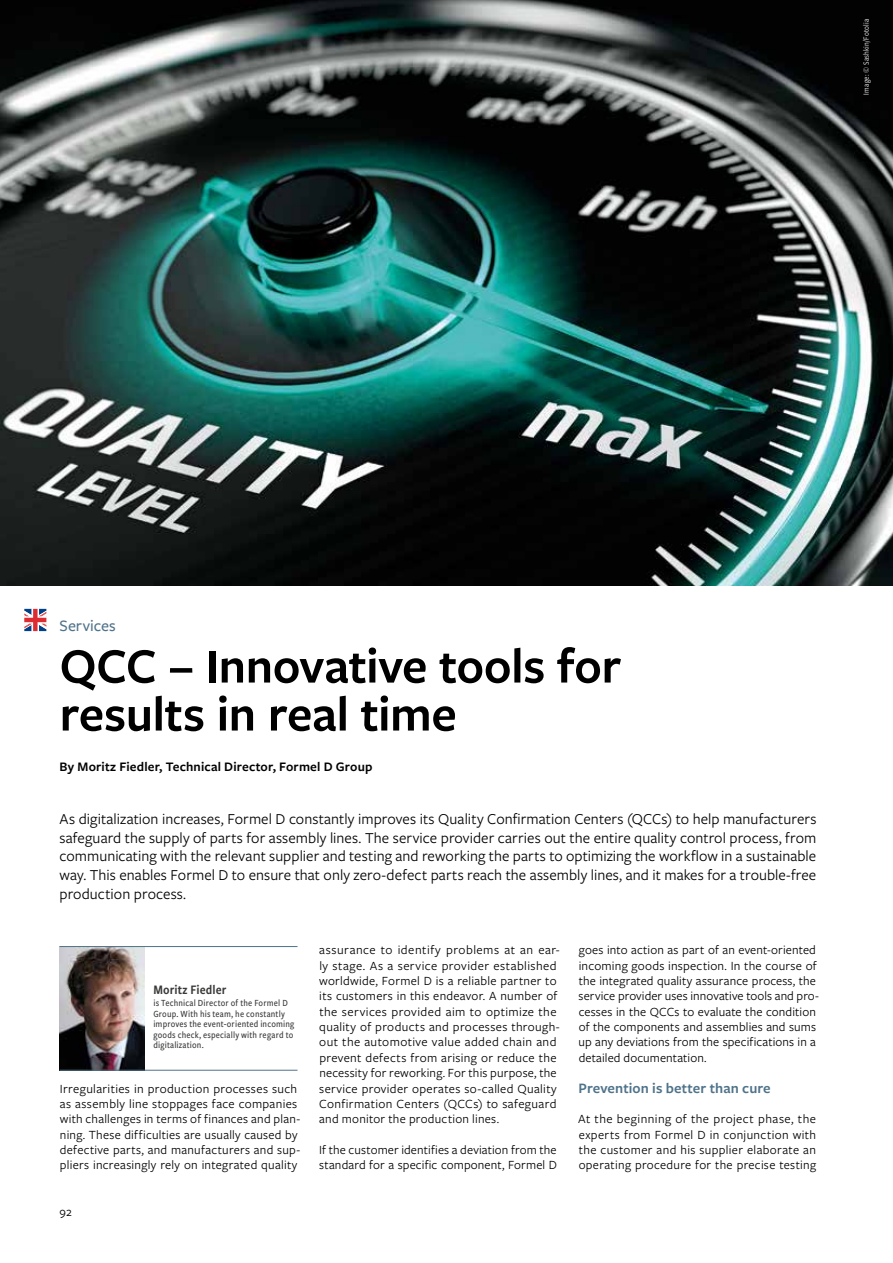
<style>
.page{position:relative;width:893px;height:1263px;background:#fff}
.page>*{position:absolute;margin:0;border:0;box-sizing:border-box;transform-origin:0 0}
.t1{font:600 51px/48px "Freight Sans Pro";letter-spacing:-.01em;color:#000}
.t2{font:500 16.5px "Freight Sans Pro";letter-spacing:.005em;color:#4f738a}
.t3{font:15.75px/18.8px "Freight Sans Pro";letter-spacing:.005em;color:#000;text-align:justify}
.t4{font:600 15px "Freight Sans Pro";letter-spacing:.005em;color:#4f738a}
.t5{font:600 13.5px "Freight Sans Pro";letter-spacing:.01em;color:#000}
.t6{font:13.5px "Freight Sans Cnd Pro Semi";letter-spacing:.01em;color:#3a3a39}
.t7{font:12.9px/15.5px "Freight Sans Pro";letter-spacing:.02em;color:#000}
.t8{font:500 9.75px/10.5px "Freight Sans Cnd Pro";letter-spacing:.015em;color:#3a3a39}
.t9{font:8.25px "Freight Sans Cnd Pro";letter-spacing:.02em;color:#fff}
</style>
<div class="page">
<svg style="left:24px;top:609px;width:23px;height:22px"></svg>
<img style="left:0;top:0;width:893px;height:585px">
<img style="left:60px;top:947px;width:85px;height:123px">
<hr style="left:60px;top:946px;width:237px;height:1px;background:#4f738a">
<hr style="left:60px;top:1070px;width:237px;height:1px;background:#4f738a">
<p class="t9" style="left:861px;top:95px;width:77px;rotate:-90deg">Image: © Sashkin/Fotolia</p>
<p class="t2" style="left:60px;top:615px;width:58px">Services</p>
<h1 class="t1" style="left:60px;top:640px;width:563px">QCC – Innovative tools for results in real time</h1>
<p class="t5" style="left:60px;top:757px;width:315px">By Moritz Fiedler, Technical Director, Formel D Group</p>
<p class="t3" style="left:60px;top:809px;width:758px">As digitalization increases, Formel D constantly improves its Quality Confirmation Centers (QCCs) to help manufacturers safeguard the supply of parts for assembly lines. The service provider carries out the entire quality control process, from communicating with the relevant supplier and testing and reworking the parts to optimizing the workflow in a sustainable way. This enables Formel D to ensure that only zero-defect parts reach the assembly lines, and it makes for a trouble-free production process.</p>
<p class="t6" style="left:153px;top:980px;width:75px">Moritz Fiedler</p>
<p class="t8" style="left:153px;top:998px;width:142px">is Technical Director of the Formel D Group. With his team, he constantly improves the event-oriented incoming goods check, especially with regard to digitalization.</p>
<p class="t7" style="left:60px;top:1080px;width:242px">Irregularities in production processes such as assembly line stoppages face companies with challenges in terms of finances and plan&shy;ning. These difficulties are usually caused by defective parts, and manufacturers and sup&shy;pliers increasingly rely on integrated quality</p>
<p class="t7" style="left:60px;top:1203px;width:14px">92</p>
<p class="t7" style="left:319px;top:942px;width:242px">assurance to identify problems at an ear&shy;ly stage. As a service provider established worldwide, Formel D is a reliable partner to its customers in this endeavor. A number of the services provided aim to optimize the quality of products and processes through&shy;out the automotive value added chain and prevent defects from arising or reduce the necessity for reworking. For this purpose, the service provider operates so-called Quality Confirmation Centers (QCCs) to safeguard and monitor the production lines.</p>
<p class="t7" style="left:319px;top:1142px;width:239px">If the customer identifies a deviation from the standard for a specific component, Formel D</p>
<p class="t7" style="left:579px;top:942px;width:242px">goes into action as part of an event-oriented incoming goods inspection. In the course of the integrated quality assurance process, the service provider uses innovative tools and pro&shy;cesses in the QCCs to evaluate the condition of the components and assemblies and sums up any deviations from the specifications in a detailed documentation.</p>
<p class="t4" style="left:579px;top:1077px;width:194px">Prevention is better than cure</p>
<p class="t7" style="left:578px;top:1111px;width:240px;text-align:justify">At the beginning of the project phase, the experts from Formel D in conjunction with the customer and his supplier elaborate an operating procedure for the precise testing</p>
</div>
